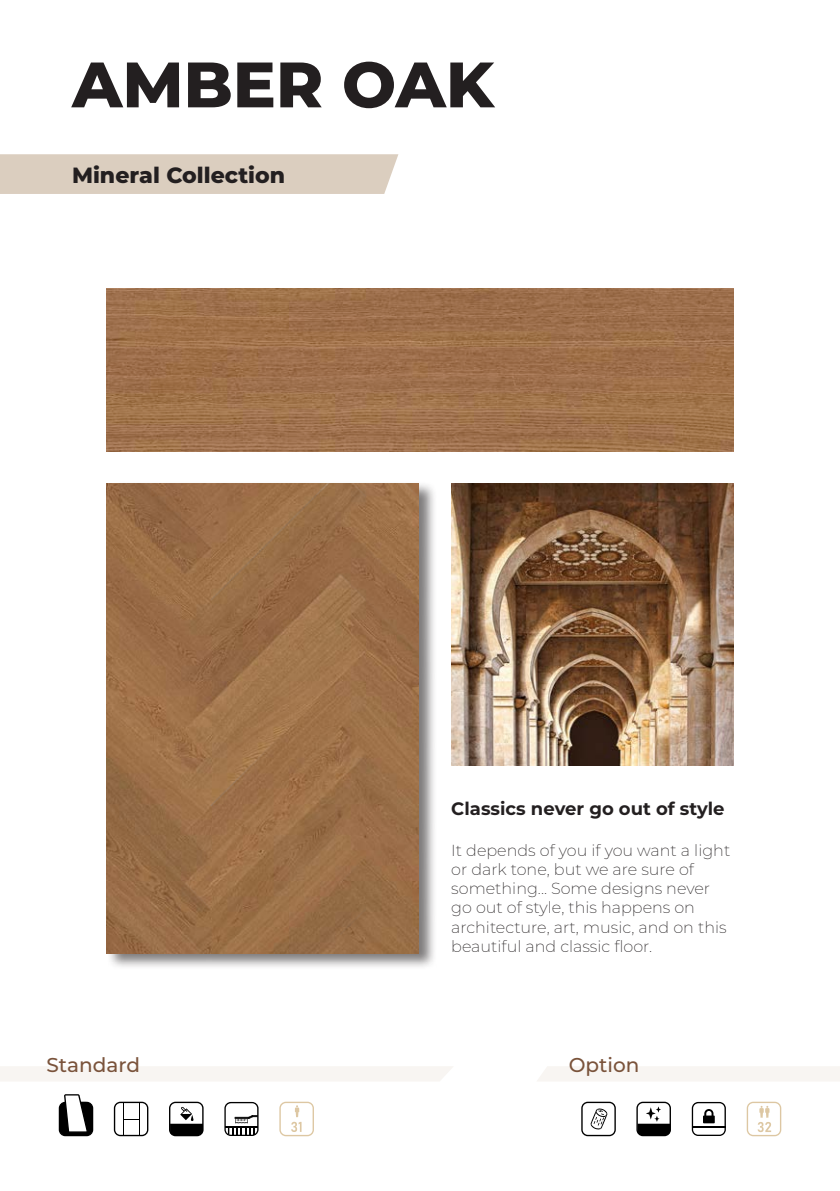
<style>
.page{position:relative;width:840px;height:1191px;background:#fff}
.page>*{position:absolute;margin:0;border:0;box-sizing:border-box;transform-origin:0 0}
.t1{font:800 64px "Montserrat";color:#231f20}
.t2{font:800 22px "Montserrat";color:#231f20}
.t3{font:500 20px "Montserrat";color:#7a533b}
.t4{font:700 18px "Montserrat";color:#231f20}
.t5{font:200 16px/19.2px "Montserrat";color:#231f20}
</style>
<div class="page">
<div style="left:0;top:154px;width:398px;height:40px;background:#dbcebf"></div>
<div style="left:106px;top:481px;width:331px;height:489px;background:#231f20;opacity:.59"></div>
<img style="left:107px;top:483px;width:312px;height:470px">
<img style="left:107px;top:288px;width:625px;height:163px">
<img style="left:451px;top:483px;width:281px;height:282px">
<div style="left:0;top:1066px;width:453px;height:15px;background:#f8f5f2"></div>
<div style="left:537px;top:1066px;width:302px;height:15px;background:#f8f5f2"></div>
<svg style="left:114px;top:1101px;width:34px;height:35px"></svg>
<svg style="left:636px;top:1101px;width:34px;height:35px"></svg>
<svg style="left:581px;top:1101px;width:34px;height:35px"></svg>
<svg style="left:691px;top:1102px;width:34px;height:34px"></svg>
<hr style="left:692px;top:1126px;width:33px;height:1px;background:#000">
<svg style="left:59px;top:1094px;width:34px;height:42px"></svg>
<svg style="left:169px;top:1101px;width:34px;height:35px"></svg>
<svg style="left:746px;top:1101px;width:34px;height:35px"></svg>
<svg style="left:224px;top:1102px;width:34px;height:34px"></svg>
<svg style="left:279px;top:1101px;width:35px;height:35px"></svg>
<p class="t1" style="left:72px;top:38px;width:423px">AMBER OAK</p>
<p class="t2" style="left:72px;top:159px;width:214px">Mineral Collection</p>
<p class="t4" style="left:451px;top:795px;width:275px">Classics never go out of style</p>
<p class="t5" style="left:451px;top:840px;width:280px">It depends of you if you want a light or dark tone, but we are sure of something... Some designs never go out of style, this happens on architecture, art, music, and on this beautiful and classic floor.</p>
<p class="t3" style="left:46px;top:1051px;width:95px">Standard</p>
<p class="t3" style="left:568px;top:1051px;width:72px">Option</p>
</div>
